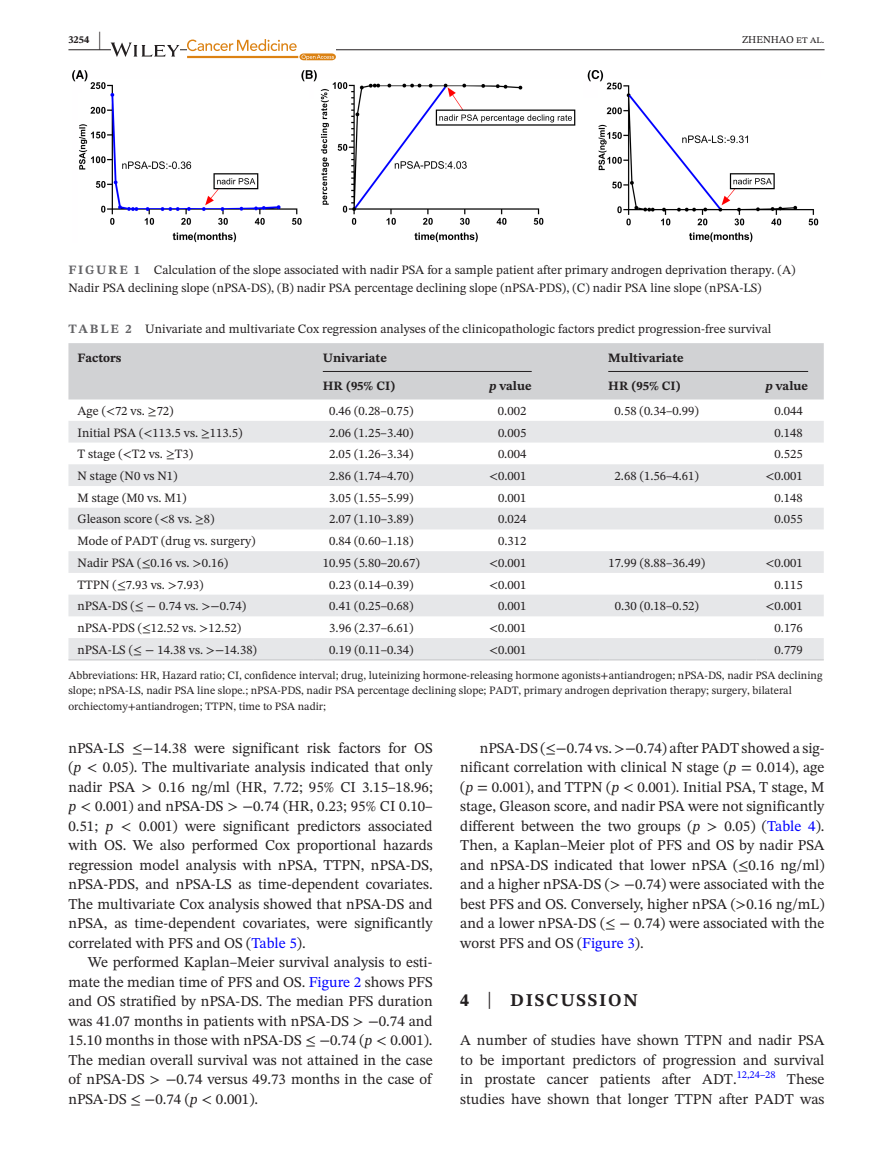
<style>
.page{position:relative;width:893px;height:1174px;background:#fff}
.page>*{position:absolute;margin:0;border:0;box-sizing:border-box;transform-origin:0 0}
.t1{font:700 18px "STIX Two Text";letter-spacing:.1em;color:#231f20}
.t2{font:15px/19.5px "STIX Two Text";color:#231f20;text-align:justify}
.t3{font:12.75px/18px "STIX Two Text";color:#231f20}
.t4{font:700 12.75px "STIX Two Text";color:#231f20}
.t5{font:11.25px/15.8px "STIX Two Text";color:#231f20}
.t6{font:10.5px "STIX Two Text";color:#231f20}
.t7{font:10.5px "STIX Two Text";color:#00f}
.t8{font:700 10.5px "STIX Two Text";color:#231f20}
.s1{font-size:21px}
.s2{font-weight:700;color:#636366}
.s3{font-style:italic}
.s4{font-family:"STIX Math"}
.s5{color:#00f}
.s6{font-weight:400;font-size:23.7px}
</style>
<div class="page">
<hr style="left:68px;top:49px;width:756px;height:1px;background:#231f20">
<svg style="left:111px;top:43px;width:68px;height:14px"></svg>
<svg style="left:187px;top:39px;width:149px;height:21px"></svg>
<img style="left:72px;top:70px;width:747px;height:172px">
<div style="left:68px;top:343px;width:756px;height:56px;background:#d1d2d4"></div>
<svg style="left:68px;top:421px;width:756px;height:238px;fill:#e6e7e9"></svg>
<hr style="left:68px;top:659px;width:246px;height:1px;background:#d1d2d4">
<hr style="left:314px;top:659px;width:166px;height:1px;background:#d1d2d4">
<hr style="left:480px;top:659px;width:119px;height:1px;background:#d1d2d4">
<hr style="left:599px;top:659px;width:157px;height:1px;background:#d1d2d4">
<hr style="left:756px;top:659px;width:68px;height:1px;background:#d1d2d4">
<hr style="left:323px;top:371px;width:209px;height:1px;background:#231f20">
<hr style="left:608px;top:371px;width:200px;height:1px;background:#231f20">
<p class="t8" style="left:68px;top:32px;width:34px">3254 <span class="s1">|</span></p>
<p class="t6" style="left:742px;top:32px;width:84px">ZHENHAO et al.</p>
<p class="t3" style="left:68px;top:261px;width:729px"><span class="s2">FIGURE 1</span> Calculation of the slope associated with nadir PSA for a sample patient after primary androgen deprivation therapy. (A)<br>Nadir PSA declining slope (nPSA-DS), (B) nadir PSA percentage declining slope (nPSA-PDS), (C) nadir PSA line slope (nPSA-LS)</p>
<p class="t3" style="left:68px;top:320px;width:704px"><span class="s2">TABLE 2</span> Univariate and multivariate Cox regression analyses of the clinicopathologic factors predict progression-free survival</p>
<p class="t4" style="left:77px;top:349px;width:46px">Factors</p>
<p class="t4" style="left:323px;top:349px;width:66px">Univariate</p>
<p class="t4" style="left:608px;top:349px;width:77px">Multivariate</p>
<p class="t4" style="left:323px;top:377px;width:74px">HR (95% CI)</p>
<p class="t4" style="left:489px;top:377px;width:44px"><span class="s3">p</span> value</p>
<p class="t4" style="left:608px;top:377px;width:74px">HR (95% CI)</p>
<p class="t4" style="left:765px;top:377px;width:44px"><span class="s3">p</span> value</p>
<p class="t3" style="left:77px;top:401px;width:98px">Age (&lt;72 vs. <span class="s4">≥</span>72)</p>
<p class="t3" style="left:329px;top:401px;width:86px">0.46 (0.28–0.75)</p>
<p class="t3" style="left:498px;top:401px;width:30px">0.002</p>
<p class="t3" style="left:615px;top:401px;width:86px">0.58 (0.34–0.99)</p>
<p class="t3" style="left:774px;top:401px;width:30px">0.044</p>
<p class="t3" style="left:77px;top:423px;width:167px">Initial PSA (&lt;113.5 vs. <span class="s4">≥</span>113.5)</p>
<p class="t3" style="left:329px;top:423px;width:86px">2.06 (1.25–3.40)</p>
<p class="t3" style="left:498px;top:423px;width:30px">0.005</p>
<p class="t3" style="left:774px;top:423px;width:30px">0.148</p>
<p class="t3" style="left:77px;top:445px;width:117px">T stage (&lt;T2 vs. <span class="s4">≥</span>T3)</p>
<p class="t3" style="left:329px;top:445px;width:86px">2.05 (1.26–3.34)</p>
<p class="t3" style="left:498px;top:445px;width:30px">0.004</p>
<p class="t3" style="left:774px;top:445px;width:30px">0.525</p>
<p class="t3" style="left:77px;top:467px;width:102px">N stage (N0 vs N1)</p>
<p class="t3" style="left:329px;top:467px;width:86px">2.86 (1.74–4.70)</p>
<p class="t3" style="left:489px;top:467px;width:39px">&lt;0.001</p>
<p class="t3" style="left:615px;top:467px;width:86px">2.68 (1.56–4.61)</p>
<p class="t3" style="left:765px;top:467px;width:39px">&lt;0.001</p>
<p class="t3" style="left:78px;top:488px;width:111px">M stage (M0 vs. M1)</p>
<p class="t3" style="left:329px;top:488px;width:86px">3.05 (1.55–5.99)</p>
<p class="t3" style="left:498px;top:488px;width:30px">0.001</p>
<p class="t3" style="left:774px;top:488px;width:30px">0.148</p>
<p class="t3" style="left:78px;top:510px;width:139px">Gleason score (&lt;8 vs. <span class="s4">≥</span>8)</p>
<p class="t3" style="left:329px;top:510px;width:86px">2.07 (1.10–3.89)</p>
<p class="t3" style="left:498px;top:510px;width:30px">0.024</p>
<p class="t3" style="left:774px;top:510px;width:30px">0.055</p>
<p class="t3" style="left:78px;top:532px;width:180px">Mode of PADT (drug vs. surgery)</p>
<p class="t3" style="left:329px;top:532px;width:86px">0.84 (0.60–1.18)</p>
<p class="t3" style="left:498px;top:532px;width:30px">0.312</p>
<p class="t3" style="left:78px;top:553px;width:152px">Nadir PSA (<span class="s4">≤</span>0.16 vs. &gt;0.16)</p>
<p class="t3" style="left:323px;top:553px;width:98px">10.95 (5.80–20.67)</p>
<p class="t3" style="left:489px;top:553px;width:39px">&lt;0.001</p>
<p class="t3" style="left:608px;top:553px;width:98px">17.99 (8.88–36.49)</p>
<p class="t3" style="left:766px;top:553px;width:39px">&lt;0.001</p>
<p class="t3" style="left:78px;top:575px;width:127px">TTPN (<span class="s4">≤</span>7.93 vs. &gt;7.93)</p>
<p class="t3" style="left:329px;top:575px;width:86px">0.23 (0.14–0.39)</p>
<p class="t3" style="left:489px;top:575px;width:39px">&lt;0.001</p>
<p class="t3" style="left:774px;top:575px;width:30px">0.115</p>
<p class="t3" style="left:78px;top:597px;width:170px">nPSA-DS (<span class="s4">≤</span> − 0.74 vs. &gt;−0.74)</p>
<p class="t3" style="left:329px;top:597px;width:86px">0.41 (0.25–0.68)</p>
<p class="t3" style="left:498px;top:597px;width:30px">0.001</p>
<p class="t3" style="left:615px;top:597px;width:86px">0.30 (0.18–0.52)</p>
<p class="t3" style="left:766px;top:597px;width:39px">&lt;0.001</p>
<p class="t3" style="left:78px;top:619px;width:165px">nPSA-PDS (<span class="s4">≤</span>12.52 vs. &gt;12.52)</p>
<p class="t3" style="left:329px;top:619px;width:86px">3.96 (2.37–6.61)</p>
<p class="t3" style="left:489px;top:619px;width:39px">&lt;0.001</p>
<p class="t3" style="left:774px;top:619px;width:30px">0.176</p>
<p class="t3" style="left:78px;top:640px;width:181px">nPSA-LS (<span class="s4">≤</span> − 14.38 vs. &gt;−14.38)</p>
<p class="t3" style="left:329px;top:640px;width:86px">0.19 (0.11–0.34)</p>
<p class="t3" style="left:489px;top:640px;width:39px">&lt;0.001</p>
<p class="t3" style="left:775px;top:640px;width:30px">0.779</p>
<p class="t5" style="left:68px;top:667px;width:756px">Abbreviations: HR, Hazard ratio; CI, confidence interval; drug, luteinizing hormone-releasing hormone agonists+antiandrogen; nPSA-DS, nadir PSA declining slope; nPSA-LS, nadir PSA line slope.; nPSA-PDS, nadir PSA percentage declining slope; PADT, primary androgen deprivation therapy; surgery, bilateral orchiectomy+antiandrogen; TTPN, time to PSA nadir;</p>
<p class="t2" style="left:68px;top:738px;width:366px">nPSA-LS <span class="s4">≤</span>−14.38 were significant risk factors for OS (<span class="s3">p</span> &lt; 0.05). The multivariate analysis indicated that only nadir PSA &gt; 0.16 ng/ml (HR, 7.72; 95% CI 3.15–18.96; <span class="s3">p</span> &lt; 0.001) and nPSA-DS &gt; −0.74 (HR, 0.23; 95% CI 0.10– 0.51; <span class="s3">p</span> &lt; 0.001) were significant predictors associated with OS. We also performed Cox proportional hazards regression model analysis with nPSA, TTPN, nPSA-DS, nPSA-PDS, and nPSA-LS as time-dependent covariates.<br>The multivariate Cox analysis showed that nPSA-DS and nPSA, as time-dependent covariates, were significantly correlated with PFS and OS (<span class="s5">Table 5</span>).</p>
<p class="t2" style="left:68px;top:952px;width:366px;text-indent:20px">We performed Kaplan–Meier survival analysis to esti&shy;mate the median time of PFS and OS. <span class="s5">Figure 2</span> shows PFS and OS stratified by nPSA-DS. The median PFS duration was 41.07 months in patients with nPSA-DS &gt; −0.74 and 15.10 months in those with nPSA-DS <span class="s4">≤</span> −0.74 (<span class="s3">p</span> &lt; 0.001).<br>The median overall survival was not attained in the case of nPSA-DS &gt; −0.74 versus 49.73 months in the case of nPSA-DS <span class="s4">≤</span> −0.74 (<span class="s3">p</span> &lt; 0.001).</p>
<p class="t2" style="left:460px;top:738px;width:366px;text-indent:20px">nPSA-DS (<span class="s4">≤</span>−0.74 vs. &gt;−0.74) after PADT showed a sig&shy;nificant correlation with clinical N stage (<span class="s3">p</span> = 0.014), age (<span class="s3">p</span> = 0.001), and TTPN (<span class="s3">p</span> &lt; 0.001). Initial PSA, T stage, M stage, Gleason score, and nadir PSA were not significantly different between the two groups (<span class="s3">p</span> &gt; 0.05) (<span class="s5">Table 4</span>).<br>Then, a Kaplan–Meier plot of PFS and OS by nadir PSA and nPSA-DS indicated that lower nPSA (<span class="s4">≤</span>0.16 ng/ml) and a higher nPSA-DS (&gt; −0.74) were associated with the best PFS and OS. Conversely, higher nPSA (&gt;0.16 ng/mL) and a lower nPSA-DS (<span class="s4">≤</span> − 0.74) were associated with the worst PFS and OS (<span class="s5">Figure 3</span>).</p>
<p class="t1" style="left:460px;top:987px;width:179px">4 <span class="s6">|</span> DISCUSSION</p>
<p class="t2" style="left:460px;top:1030px;width:366px">A number of studies have shown TTPN and nadir PSA to be important predictors of progression and survival in prostate cancer patients after ADT.</p>
<p class="t7" style="left:737px;top:1066px;width:41px">12,24–28</p>
<p class="t2" style="left:460px;top:1069px;width:366px;text-align:right">These<br>studies have shown that longer TTPN after PADT was</p>
</div>
